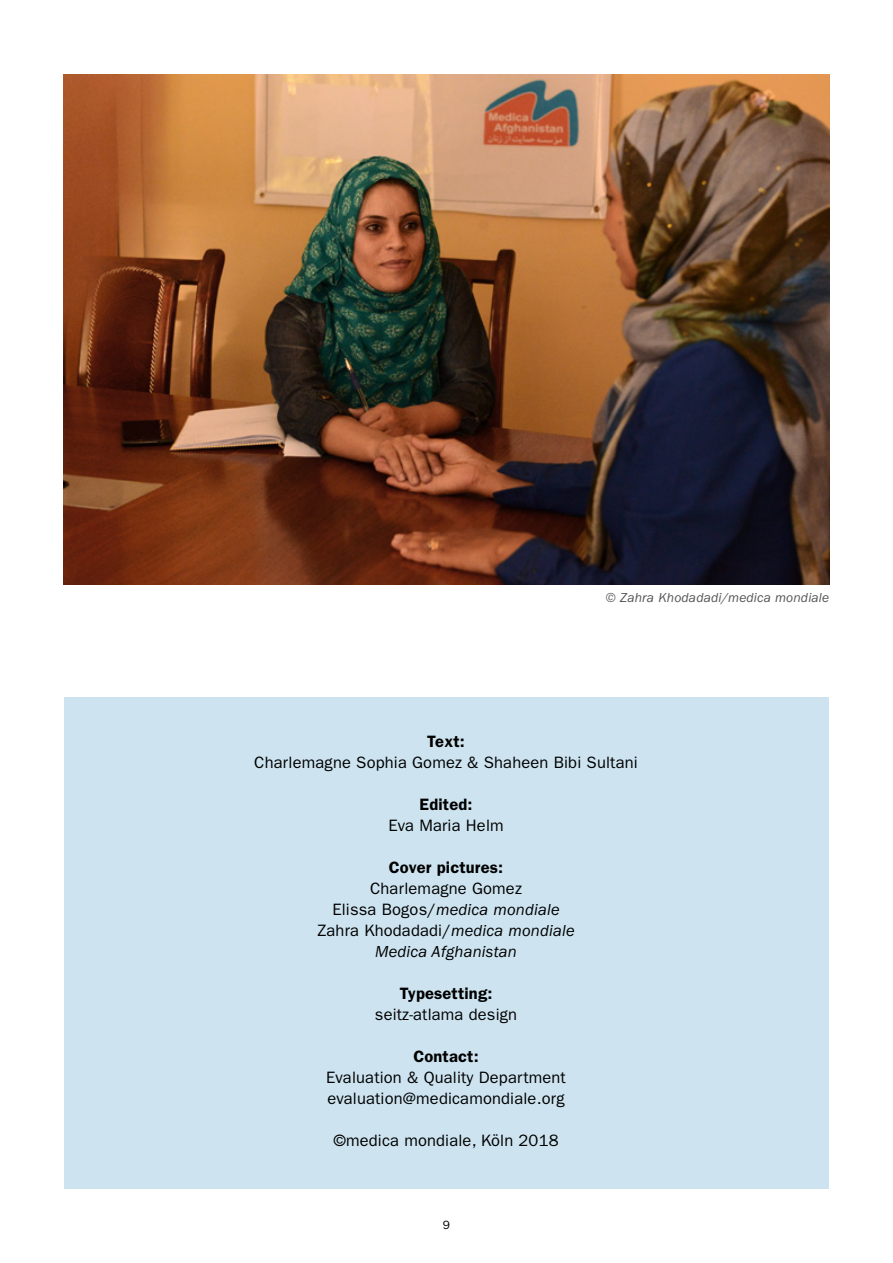
<style>
.page{position:relative;width:893px;height:1263px;background:#fff}
.page>*{position:absolute;margin:0;border:0;box-sizing:border-box;transform-origin:0 0}
.t1{font:16.5px/21px "ITC Franklin Gothic Std";letter-spacing:.01em;color:#000}
.t2{font:italic 16.5px/21px "ITC Franklin Gothic Std";letter-spacing:.01em;color:#000;text-align:center}
.t3{font:600 16.5px "ITC Franklin Gothic Std";letter-spacing:.01em;color:#000}
.t4{font:italic 13.5px "ITC Franklin Gothic Std";letter-spacing:.01em;color:#565656}
.t5{font:12px "ITC Franklin Gothic Std";color:#000}
.s1{font-style:normal}
</style>
<div class="page">
<div style="left:64px;top:697px;width:764px;height:492px;background:#cde4f0"></div>
<img style="left:64px;top:74px;width:765px;height:511px">
<p class="t4" style="left:606px;top:590px;width:225px">© Zahra Khodadadi/medica mondiale</p>
<p class="t3" style="left:427px;top:732px;width:39px">Text:</p>
<p class="t1" style="left:254px;top:752px;width:385px">Charlemagne Sophia Gomez &amp; Shaheen Bibi Sultani</p>
<p class="t3" style="left:420px;top:795px;width:54px">Edited:</p>
<p class="t1" style="left:388px;top:815px;width:117px">Eva Maria Helm</p>
<p class="t3" style="left:389px;top:858px;width:116px">Cover pictures:</p>
<p class="t2" style="left:317px;top:878px;width:259px"><span class="s1">Charlemagne Gomez<br>Elissa Bogos/</span>medica mondiale<br><span class="s1">Zahra Khodadadi/</span>medica mondiale<br>Medica Afghanistan</p>
<p class="t3" style="left:400px;top:984px;width:94px">Typesetting:</p>
<p class="t1" style="left:375px;top:1004px;width:144px">seitz-atlama design</p>
<p class="t3" style="left:413px;top:1047px;width:67px">Contact:</p>
<p class="t1" style="left:326px;top:1067px;width:241px">Evaluation &amp; Quality Department evaluation@medicamondiale.org</p>
<p class="t1" style="left:333px;top:1130px;width:227px">©medica mondiale, Köln 2018</p>
<p class="t5" style="left:443px;top:1218px;width:9px">9</p>
</div>
